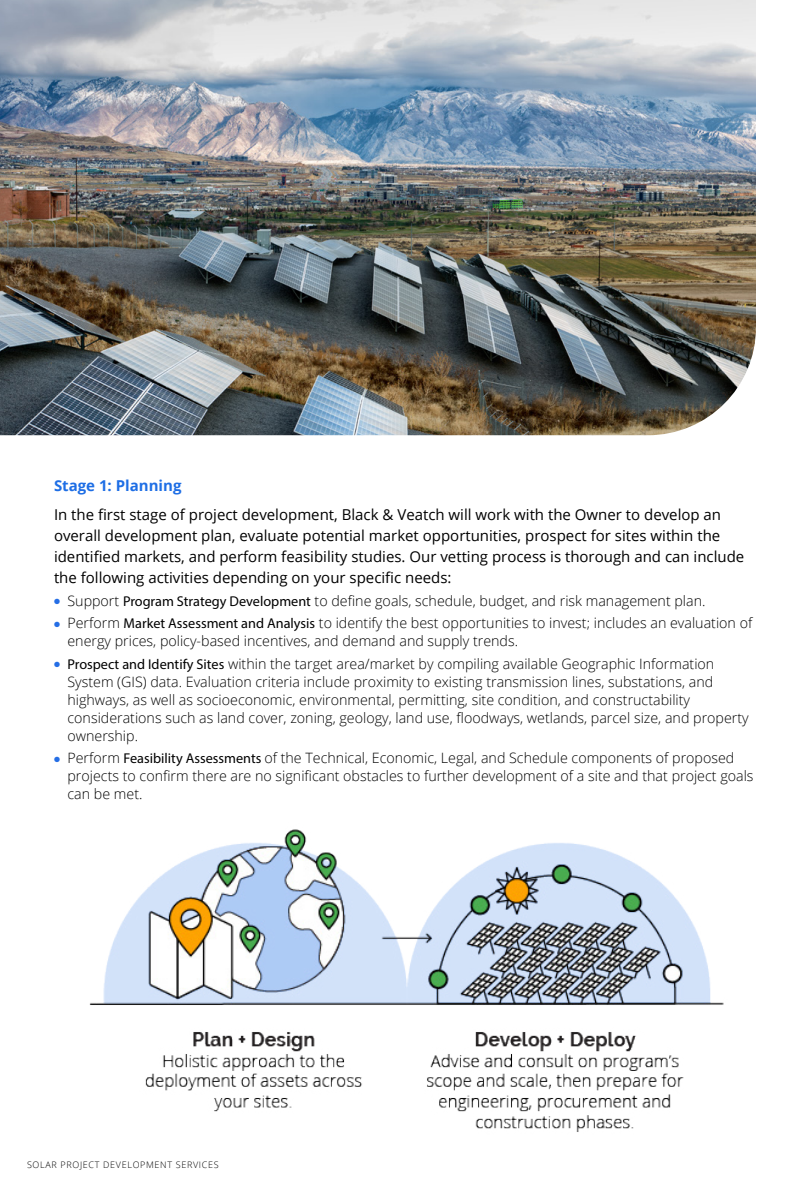
<style>
.page{position:relative;width:810px;height:1188px;background:#fff}
.page>*{position:absolute;margin:0;border:0;box-sizing:border-box;transform-origin:0 0}
.t1{font:15px/21px "Open Sans";color:#000}
.t2{font:700 15px "Open Sans";color:#1e6ee5}
.t3{font:300 14.25px/18px "Open Sans";color:#000}
.t4{font:300 9px "Open Sans";letter-spacing:.075em;color:#000}
.s1{color:#256ee5}
.s2{font-family:"Myriad Pro";font-weight:400}
</style>
<div class="page">
<img style="left:0;top:0;width:756px;height:435px">
<img style="left:89px;top:829px;width:635px;height:303px">
<p class="t2" style="left:54px;top:475px;width:129px">Stage 1: Planning</p>
<p class="t1" style="left:54px;top:504px;width:692px">In the first stage of project development, Black &amp; Veatch will work with the Owner to develop an overall development plan, evaluate potential market opportunities, prospect for sites within the identified markets, and perform feasibility studies. Our vetting process is thorough and can include the following activities depending on your specific needs:</p>
<p class="t3" style="left:54px;top:591px;width:653px"><span class="s1">●</span> Support <span class="s2">Program Strategy Development</span> to define goals, schedule, budget, and risk management plan.</p>
<p class="t3" style="left:68px;top:614px;width:686px;text-indent:-13px"><span class="s1">●</span> Perform <span class="s2">Market Assessment and Analysis</span> to identify the best opportunities to invest; includes an evaluation of energy prices, policy-based incentives, and demand and supply trends.</p>
<p class="t3" style="left:68px;top:654px;width:683px;text-indent:-13px"><span class="s1">●</span> <span class="s2">Prospect and Identify Sites</span> within the target area/market by compiling available Geographic Information System (GIS) data. Evaluation criteria include proximity to existing transmission lines, substations, and highways, as well as socioeconomic, environmental, permitting, site condition, and constructability considerations such as land cover, zoning, geology, land use, floodways, wetlands, parcel size, and property ownership.</p>
<p class="t3" style="left:68px;top:749px;width:688px;text-indent:-13px"><span class="s1">●</span> Perform <span class="s2">Feasibility Assessments</span> of the Technical, Economic, Legal, and Schedule components of proposed projects to confirm there are no significant obstacles to further development of a site and that project goals can be met.</p>
<p class="t4" style="left:27px;top:1158px;width:193px">SOLAR PROJECT DEVELOPMENT SERVICES</p>
</div>
